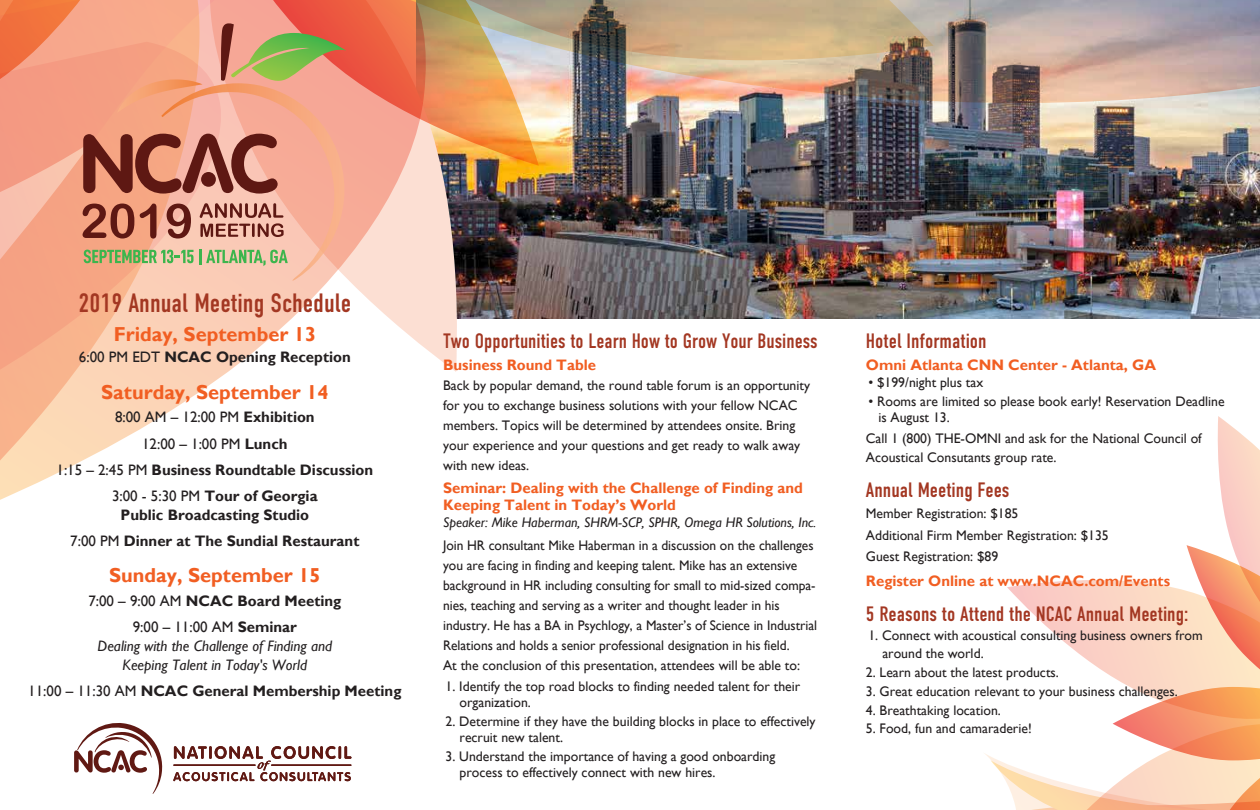
<style>
.page{position:relative;width:1260px;height:810px;background:#fff}
.page>*{position:absolute;margin:0;border:0;box-sizing:border-box;transform-origin:0 0}
.t1{font:26.5px "DIN Condensed";color:#a33722}
.t2{font:20.88px "DIN Condensed";color:#a33722}
.t3{font:700 20.25px "Gill Sans";color:#f15e22}
.t4{font:700 15.12px/26.2px "Gill Sans";color:#231f20;text-align:center}
.t5{font:700 15.12px/16.2px "Gill Sans";color:#f15e22}
.t6{font:italic 15.12px/18.8px "Gill Sans";color:#231f20;text-align:center}
.t7{font:15.12px/26.2px "Gill Sans";color:#231f20;text-align:center}
.t8{font:13.88px/20px "Gill Sans";color:#231f20}
.t9{font:italic 13.88px "Gill Sans";color:#231f20}
.s1{font-weight:400}
.s2{font-weight:700}
</style>
<div class="page">
<img style="left:459px;top:104px;width:801px;height:214px">
<svg style="left:984px;top:416px;width:276px;height:394px"></svg>
<svg style="left:74px;top:723px;width:89px;height:71px"></svg>
<svg style="left:173px;top:746px;width:178px;height:35px"></svg>
<svg style="left:430px;top:166px;width:27px;height:206px;background:#dfc8c0"></svg>
<img style="left:430px;top:104px;width:109px;height:62px">
<svg style="left:0;top:0;width:430px;height:500px"></svg>
<img style="left:365px;top:0;width:895px;height:104px">
<svg style="left:0;top:0;width:360px;height:282px;background:#e29a7f"></svg>
<h1 class="t1" style="left:78px;top:288px;width:274px">2019 Annual Meeting Schedule</h1>
<h3 class="t3" style="left:114px;top:322px;width:204px">Friday, September 13</h3>
<p class="t4" style="left:79px;top:344px;width:273px"><span class="s1">6:00 PM EDT</span> NCAC Opening Reception</p>
<h3 class="t3" style="left:101px;top:380px;width:229px">Saturday, September 14</h3>
<p class="t4" style="left:57px;top:404px;width:318px"><span class="s1">8:00 AM – 12:00 PM</span> Exhibition<br><span class="s1">12:00 – 1:00 PM</span> Lunch<br><span class="s1">1:15 – 2:45 PM</span> Business Roundtable Discussion<br><span class="s1">3:00 - 5:30 PM</span> Tour of Georgia</p>
<p class="t4" style="left:70px;top:502px;width:291px">Public Broadcasting Studio<br><span class="s1">7:00 PM</span> Dinner at The Sundial Restaurant</p>
<h3 class="t3" style="left:109px;top:563px;width:213px">Sunday, September 15</h3>
<p class="t7" style="left:88px;top:588px;width:254px">7:00 – 9:00 AM <span class="s2">NCAC Board Meeting<br></span>9:00 – 11:00 AM <span class="s2">Seminar</span></p>
<p class="t6" style="left:98px;top:637px;width:236px">Dealing with the Challenge of Finding and<br>Keeping Talent in Today's World</p>
<p class="t4" style="left:28px;top:678px;width:375px"><span class="s1">11:00 – 11:30 AM</span> NCAC General Membership Meeting</p>
<h2 class="t2" style="left:443px;top:330px;width:376px">Two Opportunities to Learn How to Grow Your Business</h2>
<p class="t5" style="left:443px;top:357px;width:154px">Business Round Table</p>
<p class="t8" style="left:443px;top:375px;width:368px">Back by popular demand, the round table forum is an opportunity for you to exchange business solutions with your fellow NCAC members. Topics will be determined by attendees onsite. Bring your experience and your questions and get ready to walk away with new ideas.</p>
<p class="t5" style="left:443px;top:481px;width:361px">Seminar: Dealing with the Challenge of Finding and<br>Keeping Talent in Today’s World</p>
<p class="t9" style="left:443px;top:514px;width:375px">Speaker: Mike Haberman, SHRM-SCP, SPHR, Omega HR Solutions, Inc.</p>
<p class="t8" style="left:443px;top:535px;width:375px">Join HR consultant Mike Haberman in a discussion on the challenges you are facing in finding and keeping talent. Mike has an extensive background in HR including consulting for small to mid-sized compa&shy;nies, teaching and serving as a writer and thought leader in his industry. He has a BA in Psychlogy, a Master’s of Science in Industrial Relations and holds a senior professional designation in his field.<br>At the conclusion of this presentation, attendees will be able to:</p>
<p class="t8" style="left:460px;top:678px;width:342px;line-height:16.2px;text-indent:-14px">1. Identify the top road blocks to finding needed talent for their organization.</p>
<p class="t8" style="left:460px;top:713px;width:358px;line-height:16.2px;text-indent:-14px">2. Determine if they have the building blocks in place to effectively recruit new talent.</p>
<p class="t8" style="left:460px;top:748px;width:317px;line-height:16.2px;text-indent:-14px">3. Understand the importance of having a good onboarding process to effectively connect with new hires.</p>
<h2 class="t2" style="left:866px;top:330px;width:122px">Hotel Information</h2>
<p class="t5" style="left:866px;top:357px;width:292px">Omni Atlanta CNN Center - Atlanta, GA</p>
<p class="t8" style="left:868px;top:373px;width:116px">• $199/night plus tax</p>
<p class="t8" style="left:878px;top:393px;width:348px;line-height:16.2px;text-indent:-10px">• Rooms are limited so please book early! Reservation Deadline is August 13.</p>
<p class="t8" style="left:866px;top:430px;width:337px;line-height:18.8px">Call 1 (800) THE-OMNI and ask for the National Council of<br>Acoustical Consutants group rate.</p>
<h2 class="t2" style="left:866px;top:478px;width:145px">Annual Meeting Fees</h2>
<p class="t8" style="left:866px;top:503px;width:244px;line-height:21.2px">Member Registration: $185<br>Additional Firm Member Registration: $135<br>Guest Registration: $89</p>
<p class="t5" style="left:866px;top:573px;width:306px">Register Online at www.NCAC.com/Events</p>
<h2 class="t2" style="left:866px;top:602px;width:324px">5 Reasons to Attend the NCAC Annual Meeting:</h2>
<p class="t8" style="left:882px;top:626px;width:322px;line-height:18.8px;text-indent:-14px">1. Connect with acoustical consulting business owners from around the world.</p>
<p class="t8" style="left:866px;top:663px;width:194px">2. Learn about the latest products.</p>
<p class="t8" style="left:866px;top:681px;width:313px">3. Great education relevant to your business challenges.</p>
<p class="t8" style="left:866px;top:700px;width:136px">4. Breathtaking location.</p>
<p class="t8" style="left:866px;top:719px;width:167px">5. Food, fun and camaraderie!</p>
</div>
